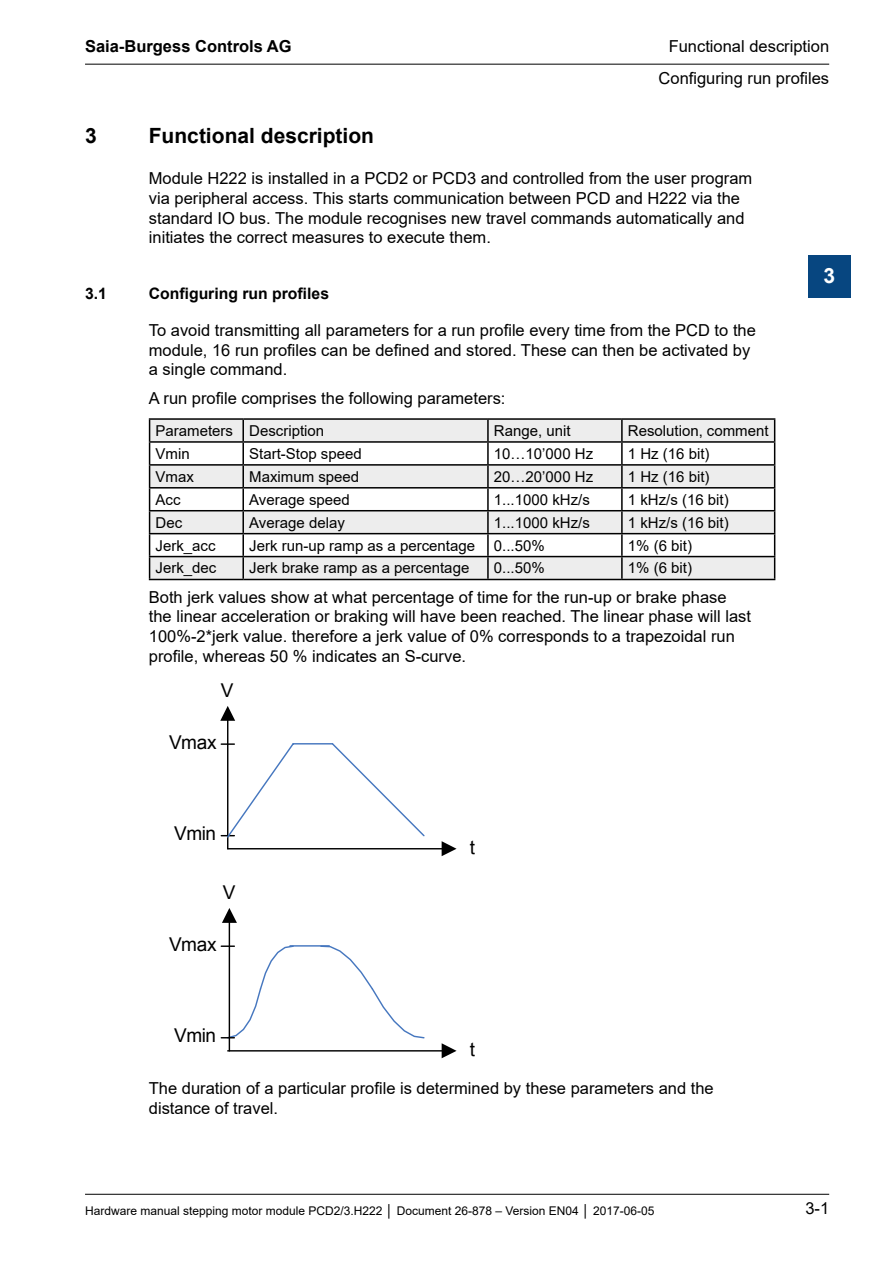
<style>
.page{position:relative;width:893px;height:1263px;background:#fff}
.page>*{position:absolute;margin:0;border:0;box-sizing:border-box;transform-origin:0 0}
.CH_Ueberschrift_1{font:700 21px "Arial";color:#000}
.t1{font:700 21px "Arial";color:#fff}
.t2{font:19.05px "Arial";letter-spacing:-.02em;color:#000}
.CH_Fliesstext{font:16.5px/19.8px "Arial";color:#000}
.t3{font:700 16.5px "Arial";color:#000}
.CH_Ueberschrift_2{font:700 15.75px "Arial";color:#000}
.CH_TextTabelle{font:15px "Arial";color:#000}
.t4{font:12px "Arial";color:#000}
</style>
<div class="page">
<div style="left:808px;top:255px;width:42px;height:43px;background:#074680"></div>
<svg style="left:150px;top:420px;width:624px;height:159px;fill:#ededed"></svg>
<hr style="left:149px;top:418px;width:94px;height:2px;background:#000">
<hr style="left:243px;top:418px;width:245px;height:2px;background:#000">
<hr style="left:242px;top:420px;width:2px;height:21px;background:#000">
<hr style="left:488px;top:418px;width:134px;height:2px;background:#000">
<hr style="left:487px;top:420px;width:2px;height:21px;background:#000">
<hr style="left:622px;top:418px;width:153px;height:2px;background:#000">
<hr style="left:621px;top:420px;width:2px;height:21px;background:#000">
<hr style="left:149px;top:441px;width:94px;height:2px;background:#000">
<hr style="left:243px;top:441px;width:245px;height:2px;background:#000">
<hr style="left:242px;top:443px;width:2px;height:21px;background:#000">
<hr style="left:488px;top:441px;width:134px;height:2px;background:#000">
<hr style="left:487px;top:443px;width:2px;height:21px;background:#000">
<hr style="left:622px;top:441px;width:153px;height:2px;background:#000">
<hr style="left:621px;top:443px;width:2px;height:21px;background:#000">
<hr style="left:149px;top:464px;width:94px;height:2px;background:#000">
<hr style="left:243px;top:464px;width:245px;height:2px;background:#000">
<hr style="left:242px;top:466px;width:2px;height:21px;background:#000">
<hr style="left:488px;top:464px;width:134px;height:2px;background:#000">
<hr style="left:487px;top:466px;width:2px;height:21px;background:#000">
<hr style="left:622px;top:464px;width:153px;height:2px;background:#000">
<hr style="left:621px;top:466px;width:2px;height:21px;background:#000">
<hr style="left:149px;top:487px;width:94px;height:1px;background:#000">
<hr style="left:243px;top:487px;width:245px;height:1px;background:#000">
<hr style="left:242px;top:488px;width:2px;height:22px;background:#000">
<hr style="left:488px;top:487px;width:134px;height:1px;background:#000">
<hr style="left:487px;top:488px;width:2px;height:22px;background:#000">
<hr style="left:622px;top:487px;width:153px;height:1px;background:#000">
<hr style="left:621px;top:488px;width:2px;height:22px;background:#000">
<hr style="left:149px;top:510px;width:94px;height:1px;background:#000">
<hr style="left:243px;top:510px;width:245px;height:1px;background:#000">
<hr style="left:242px;top:511px;width:2px;height:22px;background:#000">
<hr style="left:488px;top:510px;width:134px;height:1px;background:#000">
<hr style="left:487px;top:511px;width:2px;height:22px;background:#000">
<hr style="left:622px;top:510px;width:153px;height:1px;background:#000">
<hr style="left:621px;top:511px;width:2px;height:22px;background:#000">
<hr style="left:149px;top:533px;width:94px;height:1px;background:#000">
<hr style="left:243px;top:533px;width:245px;height:1px;background:#000">
<hr style="left:242px;top:534px;width:2px;height:22px;background:#000">
<hr style="left:488px;top:533px;width:134px;height:1px;background:#000">
<hr style="left:487px;top:534px;width:2px;height:22px;background:#000">
<hr style="left:622px;top:533px;width:153px;height:1px;background:#000">
<hr style="left:621px;top:534px;width:2px;height:22px;background:#000">
<hr style="left:149px;top:556px;width:94px;height:1px;background:#000">
<svg style="left:149px;top:420px;width:1px;height:159px"></svg>
<hr style="left:243px;top:556px;width:245px;height:1px;background:#000">
<hr style="left:242px;top:557px;width:2px;height:22px;background:#000">
<hr style="left:488px;top:556px;width:134px;height:1px;background:#000">
<hr style="left:487px;top:557px;width:2px;height:22px;background:#000">
<hr style="left:622px;top:556px;width:153px;height:1px;background:#000">
<hr style="left:621px;top:557px;width:2px;height:22px;background:#000">
<svg style="left:774px;top:420px;width:1px;height:159px"></svg>
<hr style="left:149px;top:579px;width:94px;height:1px;background:#000">
<hr style="left:243px;top:579px;width:245px;height:1px;background:#000">
<hr style="left:488px;top:579px;width:134px;height:1px;background:#000">
<hr style="left:622px;top:579px;width:153px;height:1px;background:#000">
<hr style="left:228px;top:848px;width:215px;height:1px;background:#000">
<svg style="left:442px;top:841px;width:15px;height:15px"></svg>
<hr style="left:227px;top:719px;width:1px;height:130px;background:#000">
<svg style="left:220px;top:706px;width:15px;height:15px"></svg>
<svg style="left:221px;top:742px;width:204px;height:97px"></svg>
<hr style="left:228px;top:1050px;width:215px;height:1px;background:#000">
<svg style="left:442px;top:1043px;width:15px;height:15px"></svg>
<svg style="left:221px;top:944px;width:204px;height:95px"></svg>
<hr style="left:229px;top:921px;width:1px;height:130px;background:#000">
<svg style="left:222px;top:908px;width:15px;height:15px"></svg>
<hr style="left:85px;top:64px;width:744px;height:1px;background:#000">
<hr style="left:85px;top:1194px;width:744px;height:1px;background:#000">
<p class="t3" style="left:85px;top:35px;width:208px">Saia-Burgess Controls AG</p>
<p class="CH_Fliesstext" style="left:659px;top:31px;width:172px;line-height:32px;text-align:right">Functional description<br>Configuring run profiles</p>
<p class="CH_Ueberschrift_1" style="left:85px;top:121px;width:13px">3</p>
<p class="CH_Ueberschrift_1" style="left:149px;top:121px;width:227px">Functional description</p>
<p class="CH_Fliesstext" style="left:149px;top:168px;width:605px">Module H222 is installed in a PCD2 or PCD3 and controlled from the user program via peripheral access. This starts communication between PCD and H222 via the standard IO bus. The module recognises new travel commands automatically and initiates the correct measures to execute them.</p>
<p class="CH_Ueberschrift_2" style="left:85px;top:282px;width:23px">3.1</p>
<p class="CH_Ueberschrift_2" style="left:149px;top:282px;width:182px">Configuring run profiles</p>
<p class="CH_Fliesstext" style="left:149px;top:320px;width:609px">To avoid transmitting all parameters for a run profile every time from the PCD to the module, 16 run profiles can be defined and stored. These can then be activated by a single command.</p>
<p class="CH_Fliesstext" style="left:149px;top:388px;width:358px">A run profile comprises the following parameters:</p>
<p class="CH_TextTabelle" style="left:156px;top:420px;width:79px">Parameters</p>
<p class="CH_TextTabelle" style="left:249px;top:420px;width:77px">Description</p>
<p class="CH_TextTabelle" style="left:494px;top:420px;width:78px">Range, unit</p>
<p class="CH_TextTabelle" style="left:628px;top:420px;width:142px">Resolution, comment</p>
<p class="CH_TextTabelle" style="left:156px;top:443px;width:36px">Vmin</p>
<p class="CH_TextTabelle" style="left:249px;top:443px;width:114px">Start-Stop speed</p>
<p class="CH_TextTabelle" style="left:494px;top:443px;width:101px">10…10’000 Hz</p>
<p class="CH_TextTabelle" style="left:628px;top:443px;width:83px">1 Hz (16 bit)</p>
<p class="CH_TextTabelle" style="left:156px;top:466px;width:40px">Vmax</p>
<p class="CH_TextTabelle" style="left:249px;top:466px;width:112px">Maximum speed</p>
<p class="CH_TextTabelle" style="left:494px;top:466px;width:101px">20…20’000 Hz</p>
<p class="CH_TextTabelle" style="left:628px;top:466px;width:83px">1 Hz (16 bit)</p>
<p class="CH_TextTabelle" style="left:156px;top:489px;width:27px">Acc</p>
<p class="CH_TextTabelle" style="left:249px;top:489px;width:102px">Average speed</p>
<p class="CH_TextTabelle" style="left:494px;top:489px;width:97px">1...1000 kHz/s</p>
<p class="CH_TextTabelle" style="left:628px;top:489px;width:102px">1 kHz/s (16 bit)</p>
<p class="CH_TextTabelle" style="left:156px;top:512px;width:28px">Dec</p>
<p class="CH_TextTabelle" style="left:249px;top:512px;width:97px">Average delay</p>
<p class="CH_TextTabelle" style="left:494px;top:512px;width:97px">1...1000 kHz/s</p>
<p class="CH_TextTabelle" style="left:628px;top:512px;width:102px">1 kHz/s (16 bit)</p>
<p class="CH_TextTabelle" style="left:156px;top:535px;width:62px">Jerk_acc</p>
<p class="CH_TextTabelle" style="left:249px;top:535px;width:227px">Jerk run-up ramp as a percentage</p>
<p class="CH_TextTabelle" style="left:494px;top:535px;width:52px">0...50%</p>
<p class="CH_TextTabelle" style="left:628px;top:535px;width:66px">1% (6 bit)</p>
<p class="CH_TextTabelle" style="left:156px;top:558px;width:62px">Jerk_dec</p>
<p class="CH_TextTabelle" style="left:249px;top:558px;width:222px">Jerk brake ramp as a percentage</p>
<p class="CH_TextTabelle" style="left:494px;top:558px;width:52px">0...50%</p>
<p class="CH_TextTabelle" style="left:628px;top:558px;width:66px">1% (6 bit)</p>
<p class="CH_Fliesstext" style="left:149px;top:587px;width:604px">Both jerk values show at what percentage of time for the run-up or brake phase the linear acceleration or braking will have been reached. The linear phase will last 100%-2*jerk value. therefore a jerk value of 0% corresponds to a trapezoidal run profile, whereas 50 % indicates an S-curve.</p>
<p class="t2" style="left:221px;top:677px;width:14px">V</p>
<p class="t2" style="left:169px;top:729px;width:49px">Vmax</p>
<p class="t2" style="left:174px;top:821px;width:43px">Vmin</p>
<p class="t2" style="left:223px;top:880px;width:14px">V</p>
<p class="t2" style="left:169px;top:931px;width:49px">Vmax</p>
<p class="t2" style="left:174px;top:1023px;width:43px">Vmin</p>
<p class="t2" style="left:470px;top:835px;width:7px">t</p>
<p class="t2" style="left:470px;top:1037px;width:7px">t</p>
<p class="CH_Fliesstext" style="left:149px;top:1078px;width:566px">The duration of a particular profile is determined by these parameters and the distance of travel.</p>
<p class="t4" style="left:85px;top:1202px;width:571px">Hardware manual stepping motor module PCD2/3.H222 │ Document 26-878 – Version EN04 │ 2017-06-05</p>
<p class="t1" style="left:823px;top:261px;width:13px">3</p>
<p class="CH_Fliesstext" style="left:805px;top:1198px;width:25px">3-1</p>
</div>
